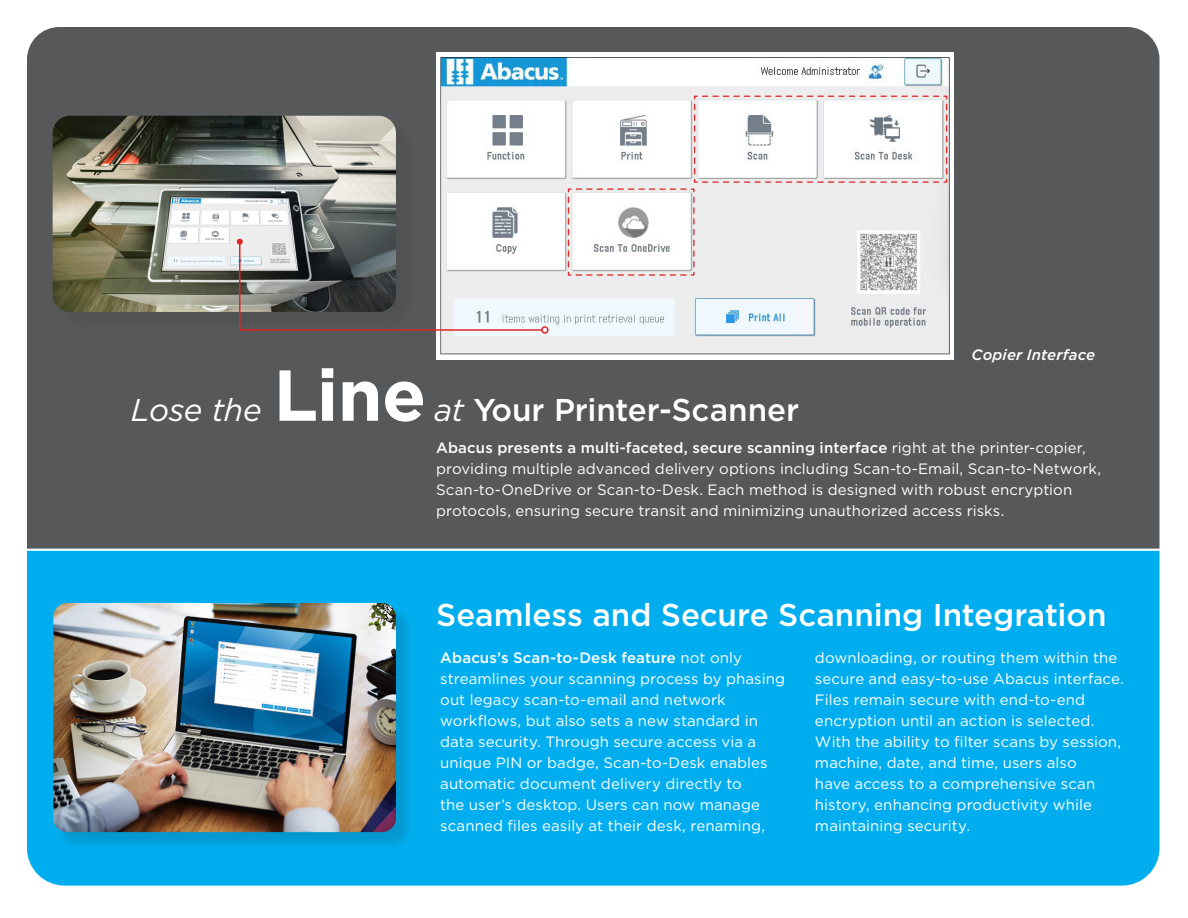
<style>
.page{position:relative;width:1188px;height:918px;background:#fff}
.page>*{position:absolute;margin:0;border:0;box-sizing:border-box;transform-origin:0 0}
.t1{font:700 72px "Gotham";color:#fff}
.t2{font:500 31.5px "Gotham";letter-spacing:-.005em;color:#fff}
.t3{font:italic 31.5px "Gotham";letter-spacing:-.015em;color:#fff}
.t4{font:15px/21px "Gotham";letter-spacing:.005em;color:#fff}
.t5{font:italic 500 15px "Gotham";letter-spacing:.01em;color:#fff}
.s1{font-weight:400;font-style:italic}
.s2{font-weight:500}
</style>
<div class="page">
<div style="left:27px;top:27px;width:1133px;height:522px;background:#57585a"></div>
<div style="left:27px;top:551px;width:1133px;height:335px;background:#00aeef"></div>
<div style="left:55px;top:118px;width:362px;height:215px;background:#545456"></div>
<img style="left:53px;top:116px;width:343px;height:196px">
<img style="left:436px;top:53px;width:518px;height:307px">
<svg style="left:567px;top:95px;width:381px;height:181px"></svg>
<div style="left:56px;top:605px;width:359px;height:246px;background:#231f20;opacity:.15"></div>
<img style="left:53px;top:603px;width:343px;height:229px">
<div style="left:541px;top:326px;width:8px;height:8px;border:2px solid #e02525;border-radius:50%"></div>
<svg style="left:237px;top:239px;width:306px;height:92px"></svg>
<p class="t3" style="left:131px;top:390px;width:132px">Lose the</p>
<p class="t1" style="left:273px;top:354px;width:154px">Line</p>
<p class="t2" style="left:434px;top:389px;width:367px"><span class="s1">at</span> Your Printer-Scanner</p>
<p class="t5" style="left:972px;top:345px;width:125px">Copier Interface</p>
<p class="t4" style="left:436px;top:437px;width:666px"><span class="s2">Abacus presents a multi-faceted, secure scanning interface</span> right at the printer-copier, providing multiple advanced delivery options including Scan-to-Email, Scan-to-Network, Scan-to-OneDrive or Scan-to-Desk. Each method is designed with robust encryption protocols, ensuring secure transit and minimizing unauthorized access risks.</p>
<p class="t2" style="left:436px;top:594px;width:672px">Seamless and Secure Scanning Integration</p>
<p class="t4" style="left:440px;top:647px;width:346px"><span class="s2">Abacus’s Scan-to-Desk feature</span> not only streamlines your scanning process by phasing out legacy scan-to-email and network workflows, but also sets a new standard in data security. Through secure access via a unique PIN or badge, Scan-to-Desk enables automatic document delivery directly to<br>the user’s desktop. Users can now manage scanned files easily at their desk, renaming,</p>
<p class="t4" style="left:815px;top:647px;width:310px">downloading, or routing them within the secure and easy-to-use Abacus interface.<br>Files remain secure with end-to-end encryption until an action is selected.<br>With the ability to filter scans by session, machine, date, and time, users also<br>have access to a comprehensive scan history, enhancing productivity while maintaining security.</p>
</div>
